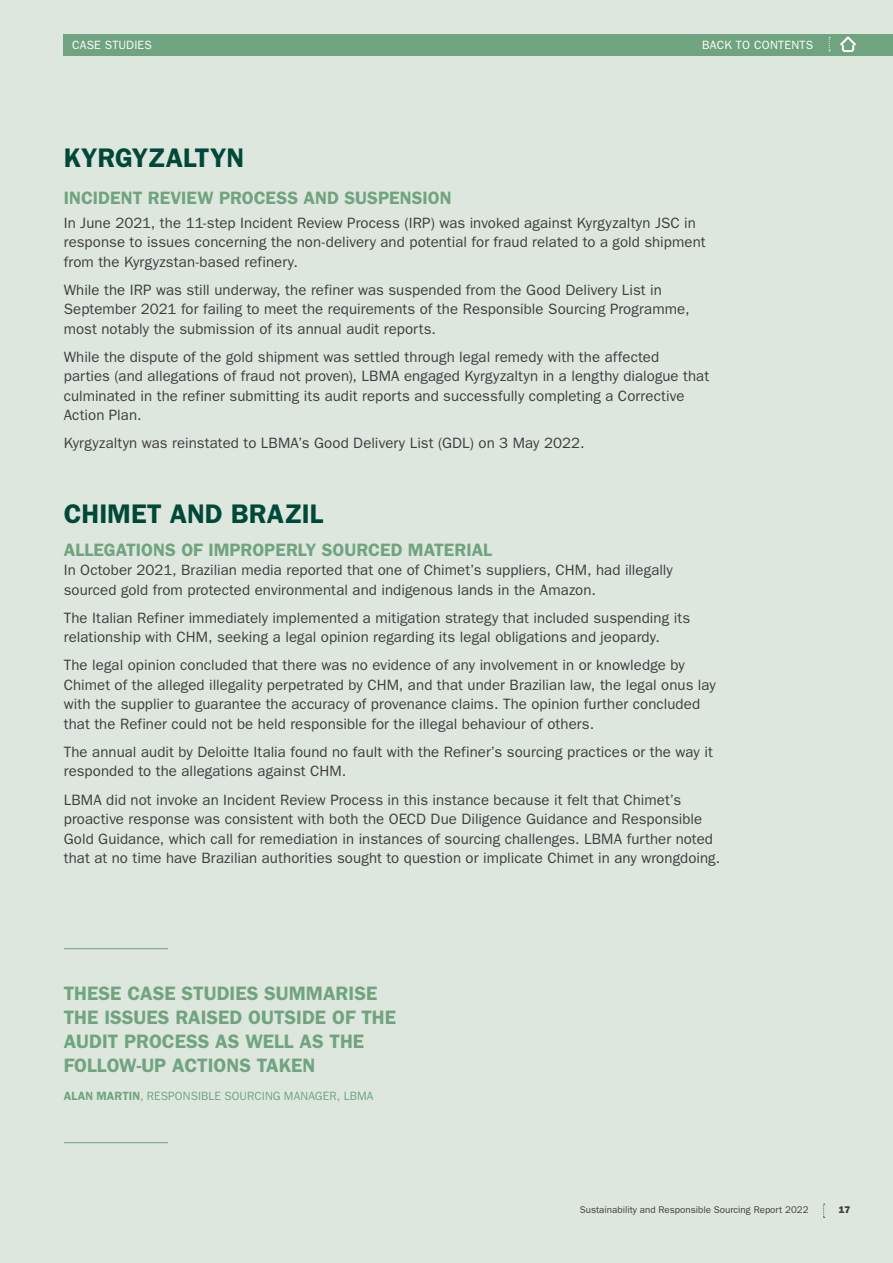
<style>
.page{position:relative;width:893px;height:1263px;background:#dee7de}
.page>*{position:absolute;margin:0;border:0;box-sizing:border-box;transform-origin:0 0}
.t1{font:600 27px "ITC Franklin Gothic Std";color:#004939}
.t2{font:600 19.5px/24px "ITC Franklin Gothic Std";color:#70a481}
.t3{font:600 18px "ITC Franklin Gothic Std";color:#70a481}
.t4{font:15px/19.5px "ITC Franklin Gothic Std";letter-spacing:.005em;color:#3e3e3f}
.t5{font:12px "ITC Franklin Gothic Std";letter-spacing:.01em;color:#70a481}
.t6{font:12px "ITC Franklin Gothic Std";letter-spacing:.015em;color:#fff}
.t7{font:9.75px "ITC Franklin Gothic Std";color:#3e3e3f}
.t8{font:9.75px "ITC Franklin Gothic Std Hvy";color:#3e3e3f}
.s1{font-weight:600}
</style>
<div class="page">
<div style="left:64px;top:34px;width:829px;height:21px;background:#70a481"></div>
<svg style="left:840px;top:36px;width:16px;height:16px"></svg>
<svg style="left:829px;top:37px;width:1px;height:14px"></svg>
<hr style="left:64px;top:948px;width:104px;height:1px;background:#70a481">
<hr style="left:64px;top:1142px;width:104px;height:1px;background:#70a481">
<svg style="left:823px;top:1204px;width:2px;height:14px"></svg>
<p class="t6" style="left:72px;top:38px;width:81px">CASE STUDIES</p>
<p class="t6" style="left:702px;top:38px;width:112px">BACK TO CONTENTS</p>
<h1 class="t1" style="left:64px;top:142px;width:182px">KYRGYZALTYN</h1>
<p class="t3" style="left:64px;top:187px;width:389px">INCIDENT REVIEW PROCESS AND SUSPENSION</p>
<p class="t4" style="left:64px;top:213px;width:643px">In June 2021, the 11-step Incident Review Process (IRP) was invoked against Kyrgyzaltyn JSC in response to issues concerning the non-delivery and potential for fraud related to a gold shipment from the Kyrgyzstan-based refinery.</p>
<p class="t4" style="left:64px;top:280px;width:627px">While the IRP was still underway, the refiner was suspended from the Good Delivery List in<br>September 2021 for failing to meet the requirements of the Responsible Sourcing Programme, most notably the submission of its annual audit reports.</p>
<p class="t4" style="left:64px;top:347px;width:647px">While the dispute of the gold shipment was settled through legal remedy with the affected parties (and allegations of fraud not proven), LBMA engaged Kyrgyzaltyn in a lengthy dialogue that culminated in the refiner submitting its audit reports and successfully completing a Corrective Action Plan.</p>
<p class="t4" style="left:64px;top:434px;width:522px">Kyrgyzaltyn was reinstated to LBMA’s Good Delivery List (GDL) on 3 May 2022.</p>
<h1 class="t1" style="left:64px;top:498px;width:261px">CHIMET AND BRAZIL</h1>
<p class="t3" style="left:64px;top:539px;width:430px">ALLEGATIONS OF IMPROPERLY SOURCED MATERIAL</p>
<p class="t4" style="left:64px;top:561px;width:611px">In October 2021, Brazilian media reported that one of Chimet’s suppliers, CHM, had illegally sourced gold from protected environmental and indigenous lands in the Amazon.</p>
<p class="t4" style="left:64px;top:608px;width:628px">The Italian Refiner immediately implemented a mitigation strategy that included suspending its relationship with CHM, seeking a legal opinion regarding its legal obligations and jeopardy.</p>
<p class="t4" style="left:64px;top:656px;width:654px">The legal opinion concluded that there was no evidence of any involvement in or knowledge by Chimet of the alleged illegality perpetrated by CHM, and that under Brazilian law, the legal onus lay with the supplier to guarantee the accuracy of provenance claims. The opinion further concluded that the Refiner could not be held responsible for the illegal behaviour of others.</p>
<p class="t4" style="left:64px;top:742px;width:651px">The annual audit by Deloitte Italia found no fault with the Refiner’s sourcing practices or the way it responded to the allegations against CHM.</p>
<p class="t4" style="left:64px;top:790px;width:658px">LBMA did not invoke an Incident Review Process in this instance because it felt that Chimet’s proactive response was consistent with both the OECD Due Diligence Guidance and Responsible Gold Guidance, which call for remediation in instances of sourcing challenges. LBMA further noted that at no time have Brazilian authorities sought to question or implicate Chimet in any wrongdoing.</p>
<h2 class="t2" style="left:64px;top:981px;width:334px">THESE CASE STUDIES SUMMARISE<br>THE ISSUES RAISED OUTSIDE OF THE<br>AUDIT PROCESS AS WELL AS THE<br>FOLLOW-UP ACTIONS TAKEN</h2>
<p class="t5" style="left:64px;top:1089px;width:311px"><span class="s1">ALAN MARTIN</span>, RESPONSIBLE SOURCING MANAGER, LBMA</p>
<p class="t7" style="left:580px;top:1204px;width:230px">Sustainability and Responsible Sourcing Report 2022</p>
<p class="t8" style="left:839px;top:1204px;width:13px">17</p>
</div>
